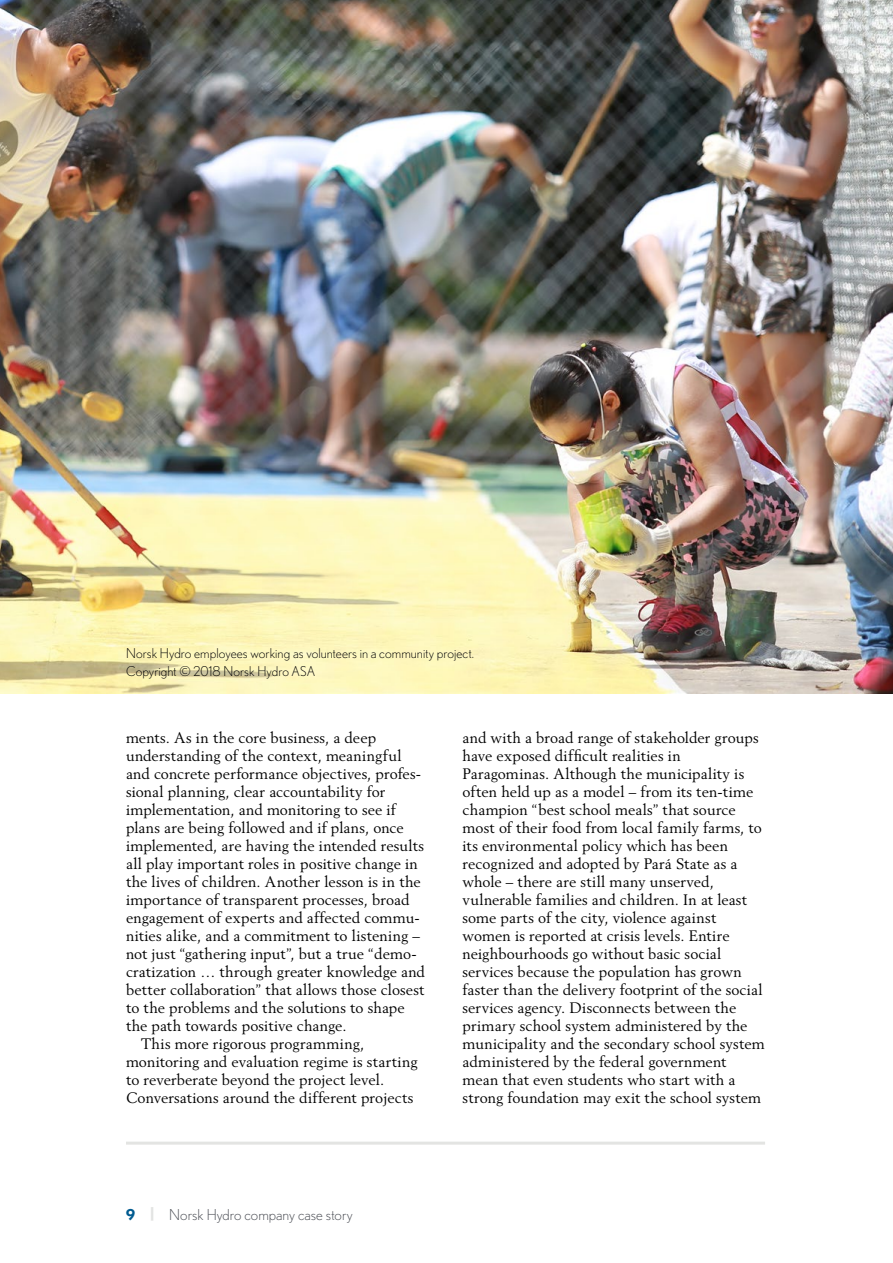
<style>
.page{position:relative;width:893px;height:1263px;background:#fff}
.page>*{position:absolute;margin:0;border:0;box-sizing:border-box;transform-origin:0 0}
.Bröd_indrag{font:15px/18px "Berling";letter-spacing:.01em;color:#000}
.t1{font:300 15px "Nobel";color:#494c53}
.Ingress{font:300 13.5px "Nobel";letter-spacing:.005em;color:#000}
.s1{font-weight:700;color:#005b90}
.s2{font-weight:700;color:#e3e4e2}
</style>
<div class="page">
<hr style="left:126px;top:1141px;width:639px;height:3px;background:#e3e4e2">
<img style="left:0;top:0;width:893px;height:693px">
<svg style="left:108px;top:631px;width:380px;height:63px;background:#f9f2b8"></svg>
<p class="Ingress" style="left:126px;top:646px;width:350px">Norsk Hydro employees working as volunteers in a community project.</p>
<p class="Ingress" style="left:126px;top:664px;width:191px">Copyright © 2018 Norsk Hydro ASA</p>
<p class="Bröd_indrag" style="left:126px;top:728px;width:300px">ments. As in the core business, a deep understanding of the context, meaningful and concrete performance objectives, profes&shy;sional planning, clear accountability for implementation, and monitoring to see if plans are being followed and if plans, once implemented, are having the intended results all play important roles in positive change in the lives of children. Another lesson is in the importance of transparent processes, broad engagement of experts and affected commu&shy;nities alike, and a commitment to listening – not just “gathering input”, but a true “demo&shy;cratization … through greater knowledge and better collaboration” that allows those closest to the problems and the solutions to shape the path towards positive change.</p>
<p class="Bröd_indrag" style="left:126px;top:1034px;width:293px;text-indent:15px">This more rigorous programming, monitoring and evaluation regime is starting to reverberate beyond the project level.<br>Conversations around the different projects</p>
<p class="Bröd_indrag" style="left:463px;top:728px;width:304px">and with a broad range of stakeholder groups have exposed difficult realities in Paragominas. Although the municipality is often held up as a model – from its ten-time champion “best school meals” that source most of their food from local family farms, to its environmental policy which has been recognized and adopted by Pará State as a whole – there are still many unserved, vulnerable families and children. In at least some parts of the city, violence against women is reported at crisis levels. Entire neighbourhoods go without basic social services because the population has grown faster than the delivery footprint of the social services agency. Disconnects between the primary school system administered by the municipality and the secondary school system administered by the federal government mean that even students who start with a strong foundation may exit the school system</p>
<p class="t1" style="left:126px;top:1206px;width:228px"><span class="s1">9</span> <span class="s2">|</span> Norsk Hydro company case story</p>
</div>
